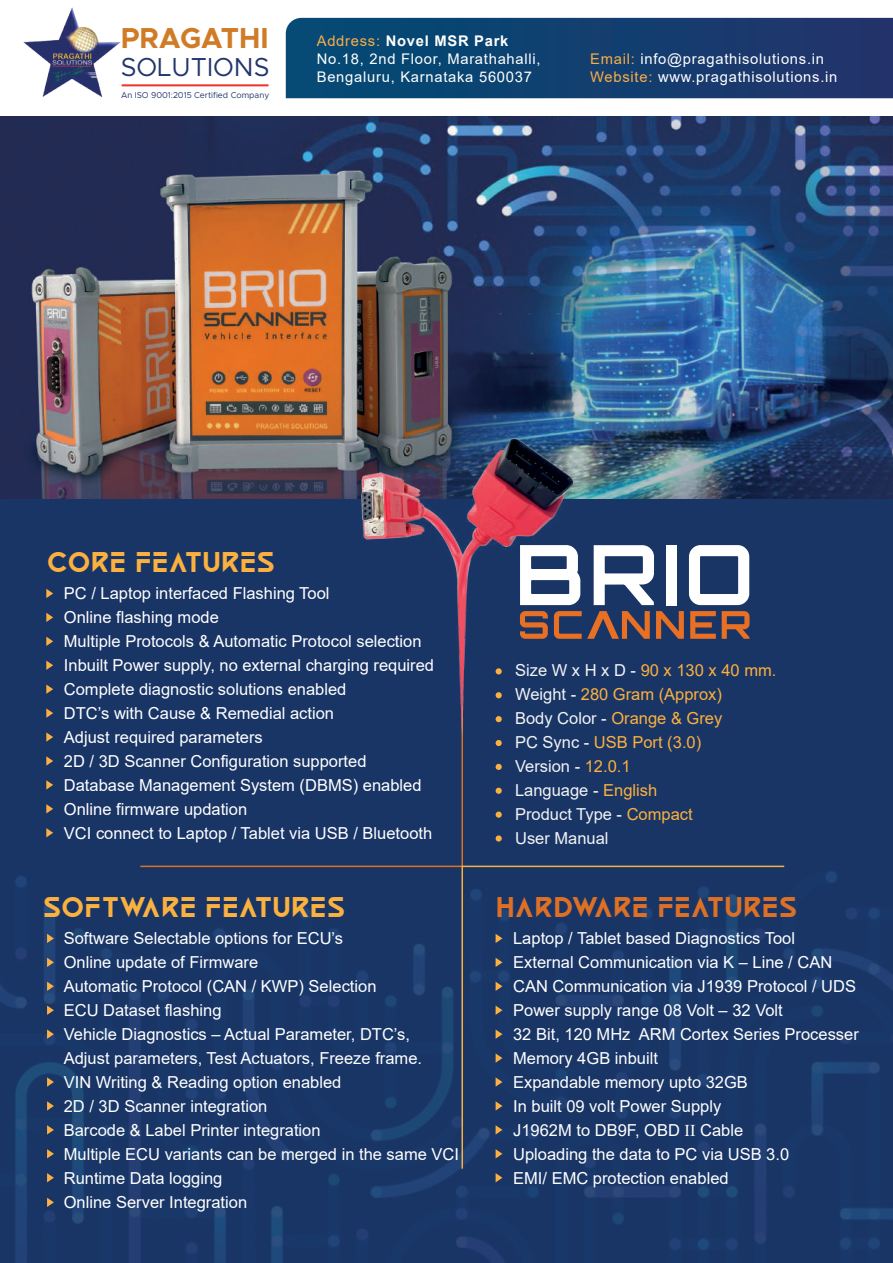
<style>
.page{position:relative;width:893px;height:1263px;background:#fff}
.page>*{position:absolute;margin:0;border:0;box-sizing:border-box;transform-origin:0 0}
.t1{font:83.4px "Orbitron";color:#fff}
.t2{font:29.25px "Black Future";letter-spacing:.04em;color:#fbb13f}
.t3{font:29.25px "Black Future";letter-spacing:.04em;color:#de7026}
.t4{font:700 29.1px "Metropolis";color:#d07b26}
.t5{font:26.1px "Metropolis";color:#22366c}
.t6{font:16.5px/24px "Arial";color:#fff}
.t7{font:16.5px/24px "Arial";color:#f2f3f4}
.t8{font:14.7px/17.7px "Arial";letter-spacing:.05em;color:#fff}
.t9{font:8.55px "Metropolis";color:#20356a}
.s1{color:#faad47}
.s2{font-weight:700}
.s3{color:#fbb03f}
.s4{font-family:"Times New Roman"}
</style>
<div class="page">
<div style="left:0;top:117px;width:893px;height:1146px;background:#19396b"></div>
<img style="left:23px;top:7px;width:110px;height:90px">
<hr style="left:122px;top:84px;width:147px;height:2px;background:#ed382e">
<svg style="left:286px;top:18px;width:607px;height:80px;background:#113f6f"></svg>
<img style="left:0;top:116px;width:893px;height:383px">
<svg style="left:656px;top:611px;width:28px;height:28px"></svg>
<svg style="left:690px;top:611px;width:26px;height:28px"></svg>
<svg style="left:722px;top:611px;width:27px;height:28px"></svg>
<svg style="left:575px;top:611px;width:75px;height:28px"></svg>
<svg style="left:46px;top:589px;width:7px;height:9px"></svg>
<svg style="left:46px;top:613px;width:7px;height:9px"></svg>
<svg style="left:46px;top:637px;width:7px;height:9px"></svg>
<svg style="left:46px;top:684px;width:7px;height:10px"></svg>
<svg style="left:46px;top:708px;width:7px;height:10px"></svg>
<svg style="left:46px;top:732px;width:7px;height:10px"></svg>
<svg style="left:46px;top:756px;width:7px;height:10px"></svg>
<svg style="left:46px;top:780px;width:7px;height:9px"></svg>
<svg style="left:46px;top:804px;width:7px;height:9px"></svg>
<svg style="left:46px;top:828px;width:7px;height:9px"></svg>
<svg style="left:46px;top:661px;width:7px;height:9px"></svg>
<svg style="left:496px;top:1173px;width:6px;height:9px"></svg>
<svg style="left:47px;top:934px;width:7px;height:9px"></svg>
<svg style="left:47px;top:958px;width:7px;height:9px"></svg>
<svg style="left:47px;top:982px;width:7px;height:9px"></svg>
<svg style="left:47px;top:1029px;width:7px;height:10px"></svg>
<svg style="left:47px;top:1077px;width:7px;height:10px"></svg>
<svg style="left:47px;top:1101px;width:7px;height:9px"></svg>
<svg style="left:47px;top:1125px;width:7px;height:9px"></svg>
<svg style="left:47px;top:1149px;width:7px;height:9px"></svg>
<svg style="left:47px;top:1173px;width:7px;height:9px"></svg>
<svg style="left:47px;top:1005px;width:7px;height:10px"></svg>
<svg style="left:47px;top:1198px;width:7px;height:9px"></svg>
<svg style="left:496px;top:764px;width:6px;height:6px"></svg>
<svg style="left:496px;top:788px;width:6px;height:6px"></svg>
<div style="left:496px;top:811px;width:6px;height:7px;background:#fbb03f;border-radius:50%"></div>
<svg style="left:496px;top:835px;width:6px;height:6px"></svg>
<svg style="left:140px;top:757px;width:323px;height:111px"></svg>
<svg style="left:461px;top:865px;width:325px;height:305px"></svg>
<img style="left:344px;top:425px;width:231px;height:332px">
<h3 class="t4" style="left:121px;top:19px;width:149px">PRAGATHI</h3>
<h3 class="t5" style="left:121px;top:51px;width:150px">SOLUTIONS</h3>
<p class="t9" style="left:121px;top:90px;width:150px">An ISO 9001:2015 Certified Company</p>
<p class="t8" style="left:317px;top:32px;width:225px"><span class="s1">Address:</span> <span class="s2">Novel MSR Park<br></span>No.18, 2nd Floor, Marathahalli,<br>Bengaluru, Karnataka 560037</p>
<p class="t8" style="left:590px;top:50px;width:249px"><span class="s1">Email:</span> info@pragathisolutions.in<br><span class="s1">Website:</span> www.pragathisolutions.in</p>
<h2 class="t2" style="left:46px;top:546px;width:229px">CORE FEATURES</h2>
<p class="t6" style="left:64px;top:581px;width:267px">PC / Laptop interfaced Flashing Tool<br>Online flashing mode</p>
<p class="t6" style="left:64px;top:629px;width:372px">Multiple Protocols &amp; Automatic Protocol selection Inbuilt Power supply, no external charging required Complete diagnostic solutions enabled<br>DTC’s with Cause &amp; Remedial action<br>Adjust required parameters<br>2D / 3D Scanner Configuration supported Database Management System (DBMS) enabled Online firmware updation<br>VCI connect to Laptop / Tablet via USB / Bluetooth</p>
<h2 class="t2" style="left:43px;top:891px;width:303px">SOFTWARE FEATURES</h2>
<p class="t6" style="left:64px;top:926px;width:397px">Software Selectable options for ECU’s<br>Online update of Firmware<br>Automatic Protocol (CAN / KWP) Selection<br>ECU Dataset flashing<br>Vehicle Diagnostics – Actual Parameter, DTC’s, Adjust parameters, Test Actuators, Freeze frame.<br>VIN Writing &amp; Reading option enabled<br>2D / 3D Scanner integration<br>Barcode &amp; Label Printer integration<br>Multiple ECU variants can be merged in the same VCI Runtime Data logging<br>Online Server Integration</p>
<h1 class="t1" style="left:515px;top:524px;width:240px">BRIO</h1>
<p class="t7" style="left:515px;top:658px;width:263px">Size W x H x D - <span class="s3">90 x 130 x 40 mm.<br></span>Weight - <span class="s3">280 Gram (Approx)<br></span>Body Color - <span class="s3">Orange &amp; Grey<br></span>PC Sync - <span class="s3">USB Port (3.0)<br></span>Version - <span class="s3">12.0.1<br></span>Language - <span class="s3">English<br></span>Product Type - <span class="s3">Compact<br></span>User Manual</p>
<h2 class="t3" style="left:496px;top:891px;width:302px">HARDWARE FEATURES</h2>
<p class="t6" style="left:513px;top:926px;width:347px">Laptop / Tablet based Diagnostics Tool External Communication via K – Line / CAN CAN Communication via J1939 Protocol / UDS Power supply range 08 Volt – 32 Volt<br>32 Bit, 120 MHz ARM Cortex Series Processer Memory 4GB inbuilt<br>Expandable memory upto 32GB<br>In built 09 volt Power Supply<br>J1962M to DB9F, OBD <span class="s4">II</span> Cable<br>Uploading the data to PC via USB 3.0<br>EMI/ EMC protection enabled</p>
</div>
